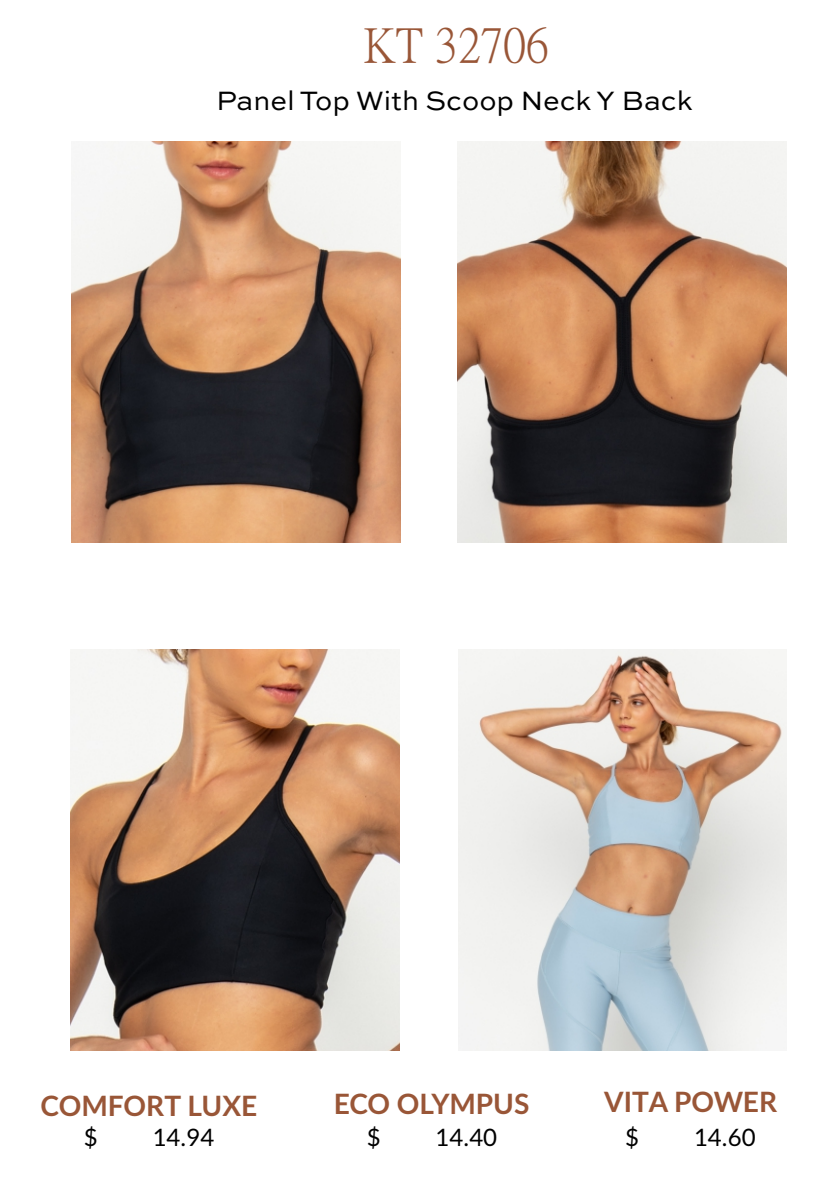
<style>
.page{position:relative;width:840px;height:1191px;background:#fff}
.page>*{position:absolute;margin:0;border:0;box-sizing:border-box;transform-origin:0 0}
.t1{font:48px "P Ming Li U Ext B";color:#995637}
.t2{font:700 28px "Lato";color:#995637}
.t3{font:28px "Sweet Sans Pro";color:#000}
.t4{font:24px "Lato";color:#000}
</style>
<div class="page">
<img style="left:71px;top:649px;width:329px;height:401px">
<img style="left:457px;top:141px;width:329px;height:401px">
<img style="left:72px;top:141px;width:328px;height:401px">
<img style="left:458px;top:649px;width:328px;height:401px">
<h1 class="t1" style="left:363px;top:21px;width:187px">KT 32706</h1>
<p class="t3" style="left:216px;top:89px;width:477px">Panel Top With Scoop Neck Y Back</p>
<p class="t2" style="left:41px;top:1093px;width:218px">COMFORT LUXE</p>
<p class="t2" style="left:333px;top:1091px;width:197px">ECO OLYMPUS</p>
<p class="t2" style="left:603px;top:1089px;width:174px">VITA POWER</p>
<p class="t4" style="left:84px;top:1126px;width:15px">$</p>
<p class="t4" style="left:153px;top:1126px;width:63px">14.94</p>
<p class="t4" style="left:366px;top:1126px;width:15px">$</p>
<p class="t4" style="left:435px;top:1126px;width:63px">14.40</p>
<p class="t4" style="left:625px;top:1126px;width:15px">$</p>
<p class="t4" style="left:693px;top:1126px;width:63px">14.60</p>
</div>
